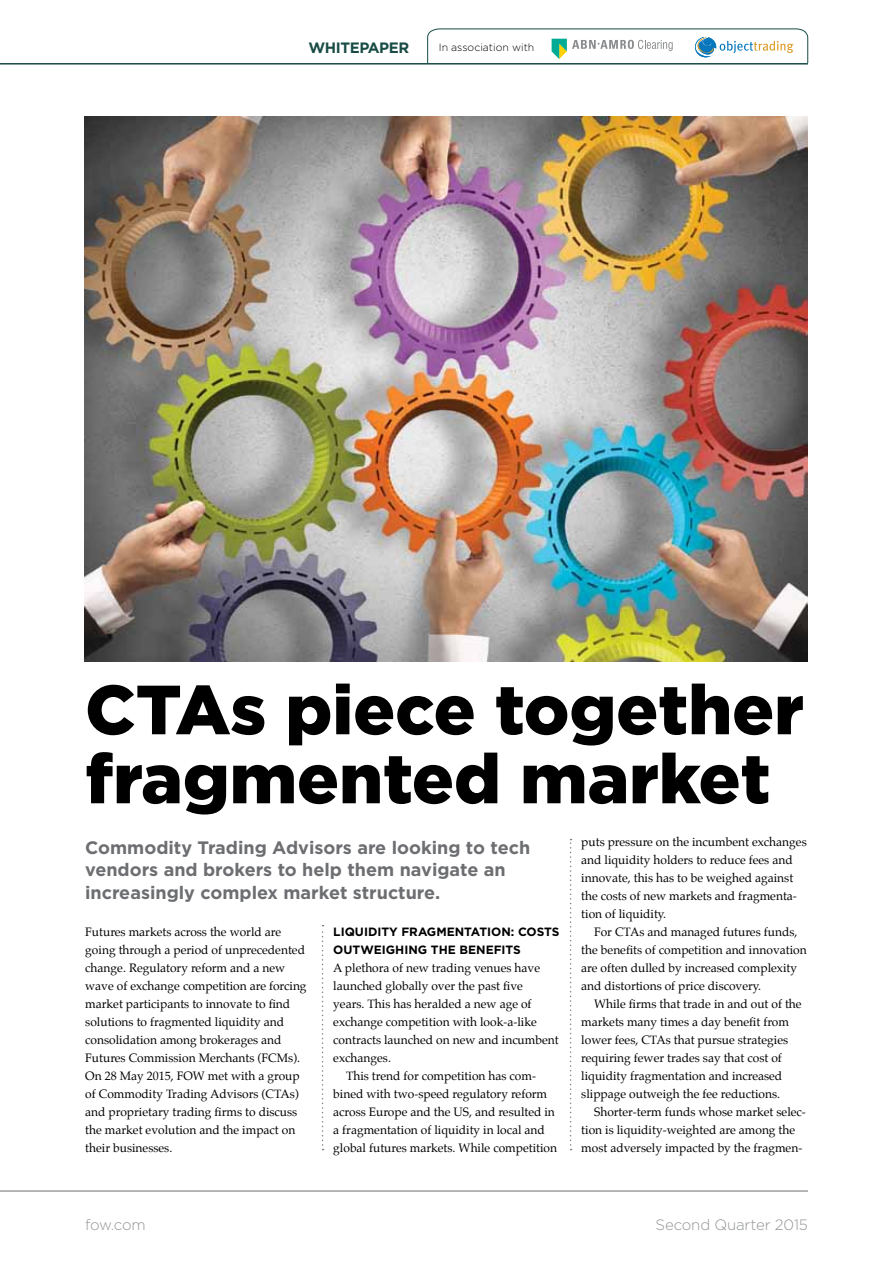
<style>
.page{position:relative;width:893px;height:1263px;background:#fff}
.page>*{position:absolute;margin:0;border:0;box-sizing:border-box;transform-origin:0 0}
.t1{font:900 69.45px/69px "Gotham";color:#000}
.t2{font:700 18px/22.5px "Gotham";color:#6d6e71}
.t3{font:300 15px "Gotham";letter-spacing:-.01em;color:#939598}
.t4{font:700 15px "Gotham";letter-spacing:-.03em;color:#184c45}
.t5{font:12px/18px "Palatino";color:#000}
.t6{font:700 12px/18px "Gotham";color:#000}
.t7{font:300 10.5px "Gotham";color:#000}
</style>
<div class="page">
<hr style="left:0;top:63px;width:808px;height:2px;background:#184c45">
<hr style="left:0;top:1190px;width:808px;height:1px;background:#6d6e71">
<svg style="left:427px;top:29px;width:381px;height:34px"></svg>
<svg style="left:322px;top:925px;width:2px;height:225px"></svg>
<svg style="left:570px;top:839px;width:2px;height:311px"></svg>
<img style="left:85px;top:116px;width:723px;height:545px">
<p class="t4" style="left:309px;top:39px;width:102px">whitepaper</p>
<p class="t7" style="left:439px;top:41px;width:97px">In association with</p>
<h1 class="t1" style="left:85px;top:673px;width:720px">CTAs piece together fragmented market</h1>
<h2 class="t2" style="left:85px;top:836px;width:447px">Commodity Trading Advisors are looking to tech vendors and brokers to help them navigate an increasingly complex market structure.</h2>
<p class="t5" style="left:85px;top:923px;width:223px">Futures markets across the world are going through a period of unprecedented change. Regulatory reform and a new wave of exchange competition are forcing market participants to innovate to find solutions to fragmented liquidity and consolidation among brokerages and Futures Commission Merchants (FCMs).<br>On 28 May 2015, FOW met with a group of Commodity Trading Advisors (CTAs) and proprietary trading firms to discuss the market evolution and the impact on their businesses.</p>
<p class="t6" style="left:333px;top:922px;width:228px">Liquidity fragmentation: costs outweighing the benefits</p>
<p class="t5" style="left:333px;top:959px;width:208px">A plethora of new trading venues have</p>
<p class="t5" style="left:333px;top:977px;width:191px">launched globally over the past five</p>
<p class="t5" style="left:333px;top:995px;width:200px">years. This has heralded a new age of</p>
<p class="t5" style="left:333px;top:1013px;width:205px">exchange competition with look-a-like</p>
<p class="t5" style="left:333px;top:1031px;width:227px">contracts launched on new and incumbent</p>
<p class="t5" style="left:333px;top:1049px;width:59px">exchanges.</p>
<p class="t5" style="left:346px;top:1067px;width:192px">This trend for competition has com-</p>
<p class="t5" style="left:333px;top:1085px;width:215px">bined with two-speed regulatory reform</p>
<p class="t5" style="left:333px;top:1103px;width:223px">across Europe and the US, and resulted in</p>
<p class="t5" style="left:333px;top:1121px;width:213px">a fragmentation of liquidity in local and</p>
<p class="t5" style="left:333px;top:1139px;width:225px">global futures markets. While competition</p>
<p class="t5" style="left:581px;top:833px;width:227px">puts pressure on the incumbent exchanges and liquidity holders to reduce fees and innovate, this has to be weighed against the costs of new markets and fragmenta&shy;tion of liquidity.</p>
<p class="t5" style="left:581px;top:923px;width:227px;text-indent:13px">For CTAs and managed futures funds, the benefits of competition and innovation are often dulled by increased complexity and distortions of price discovery.</p>
<p class="t5" style="left:581px;top:995px;width:222px;text-indent:13px">While firms that trade in and out of the markets many times a day benefit from lower fees, CTAs that pursue strategies requiring fewer trades say that cost of liquidity fragmentation and increased slippage outweigh the fee reductions.</p>
<p class="t5" style="left:581px;top:1103px;width:226px;text-indent:13px">Shorter-term funds whose market selec&shy;tion is liquidity-weighted are among the most adversely impacted by the fragmen-</p>
<p class="t3" style="left:85px;top:1216px;width:62px">fow.com</p>
<p class="t3" style="left:656px;top:1216px;width:154px">Second Quarter 2015</p>
</div>
